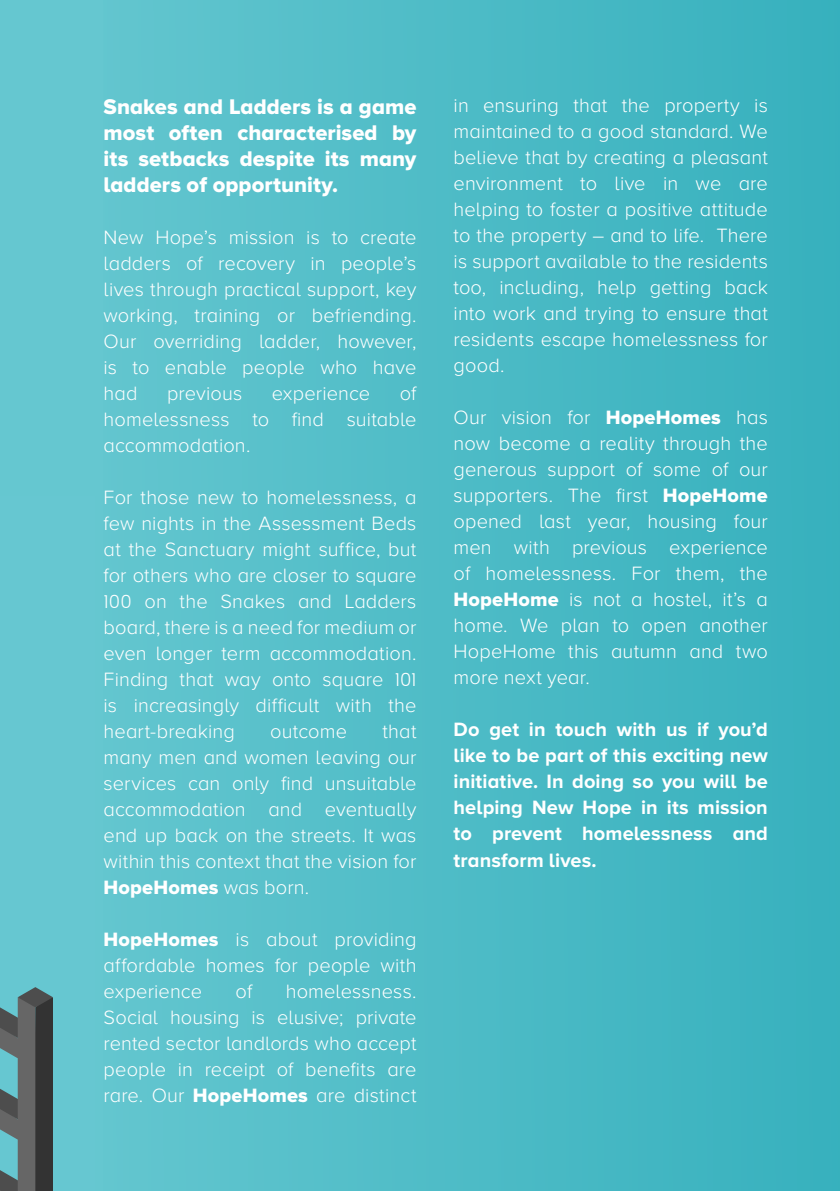
<style>
.page{position:relative;width:840px;height:1191px;background:#fff}
.page>*{position:absolute;margin:0;border:0;box-sizing:border-box;transform-origin:0 0}
.t1{font:22px/26px "Proxima Nova A Extrabld";letter-spacing:.005em;color:#fff;text-align:justify}
.t2{font:300 20px/26px "Proxima Nova A";letter-spacing:.005em;color:#fff;text-align:justify}
.t3{font:700 20px/26px "Proxima Nova A";letter-spacing:.005em;color:#fff;text-align:justify}
.t4{font:20px "Proxima Nova A Extrabld";letter-spacing:.01em;color:#fff}
.s1{font-family:"Proxima Nova Extrabld"}
.s2{font-family:"Proxima Nova"}
.s3{font-family:"Poppins";font-size:18px}
.s4{font-family:"Proxima Nova A";font-weight:300}
.s5{font-family:"Proxima Nova A Extrabld";font-weight:400}
</style>
<div class="page">
<div style="left:0;top:0;width:839px;height:1191px;background:#65c7d0"></div>
<div style="left:103px;top:0;width:736px;height:1191px;background:linear-gradient(to right,#63c6cf,#37b1bd)"></div>
<svg style="left:0;top:987px;width:53px;height:204px"></svg>
<p class="t1" style="left:103px;top:93px;width:314px">Snakes and Ladders is a game most often characterised b<span class="s1">y </span>its setbacks despite its man<span class="s1">y </span>ladders of opportunit<span class="s1">y</span>.</p>
<p class="t2" style="left:103px;top:224px;width:314px">New Hope’s mission is to create ladders of recover<span class="s2">y</span> in people’s lives through practical support, ke<span class="s2">y </span>working, training or befriending.<br>Our overriding ladder, however, is to enable people who have had</p>
<p class="t2" style="left:103px;top:380px;width:314px;text-indent:296px">of homelessness to find suitable accommodation.</p>
<p class="t2" style="left:103px;top:484px;width:314px">For those new to homelessness, a few nights in the Assessment Beds at the Sanctuar<span class="s2">y</span> might suffice, but for others who are closer to square <span class="s3">100</span> on the Snakes and Ladders board, there is a need for medium or even longer term accommodation.<br>Finding that wa<span class="s2">y</span> onto square <span class="s3">101 </span>is increasingl<span class="s2">y</span> difficult with the heart-breaking</p>
<p class="t2" style="left:167px;top:380px;width:77px">previous</p>
<p class="t2" style="left:271px;top:380px;width:100px">experience</p>
<p class="t2" style="left:103px;top:718px;width:314px;text-indent:279px">that man<span class="s2">y</span> men and women leaving our services can onl<span class="s2">y</span> find unsuitable accommodation and eventuall<span class="s2">y </span>end up back on the streets. It was within this context that the vision for</p>
<p class="t4" style="left:103px;top:876px;width:207px">HopeHomes <span class="s4">was born.</span></p>
<p class="t2" style="left:103px;top:926px;width:314px"><span class="s5">HopeHomes</span> is about providing affordable homes for people with experience</p>
<p class="t2" style="left:270px;top:718px;width:78px">outcome</p>
<p class="t2" style="left:235px;top:978px;width:18px">of</p>
<p class="t2" style="left:103px;top:978px;width:314px;text-indent:182px">homelessness.<br>Social housing is elusive; private rented sector landlords who accept people in receipt of benefits are rare. Our <span class="s5">HopeHomes</span> are distinct</p>
<p class="t2" style="left:453px;top:92px;width:315px">in ensuring that the propert<span class="s2">y</span> is maintained to a good standard. We believe that b<span class="s2">y</span> creating a pleasant environment to live in we are helping to foster a positive attitude to the propert<span class="s2">y</span> – and to life. There is support available to the residents too, including, help getting back into work and tr<span class="s2">y</span>ing to ensure that residents escape homelessness for good.</p>
<p class="t2" style="left:453px;top:404px;width:315px">Our vision for <span class="s5">HopeHomes</span> has now become a realit<span class="s2">y</span> through the generous support of some of our supporters. The first <span class="s5">HopeHome </span>opened last <span class="s2">y</span>ear, housing four men with previous experience of homelessness. For them, the <span class="s5">HopeHome</span> is not a hostel, it’s a home. We plan to open another HopeHome this autumn and two more next <span class="s2">y</span>ear.</p>
<p class="t3" style="left:453px;top:716px;width:315px">Do get in touch with us if <span class="s2">y</span>ou’d like to be part of this exciting new initiative. In doing so <span class="s2">y</span>ou will be helping New Hope in its mission to prevent homelessness and transform lives.</p>
</div>
